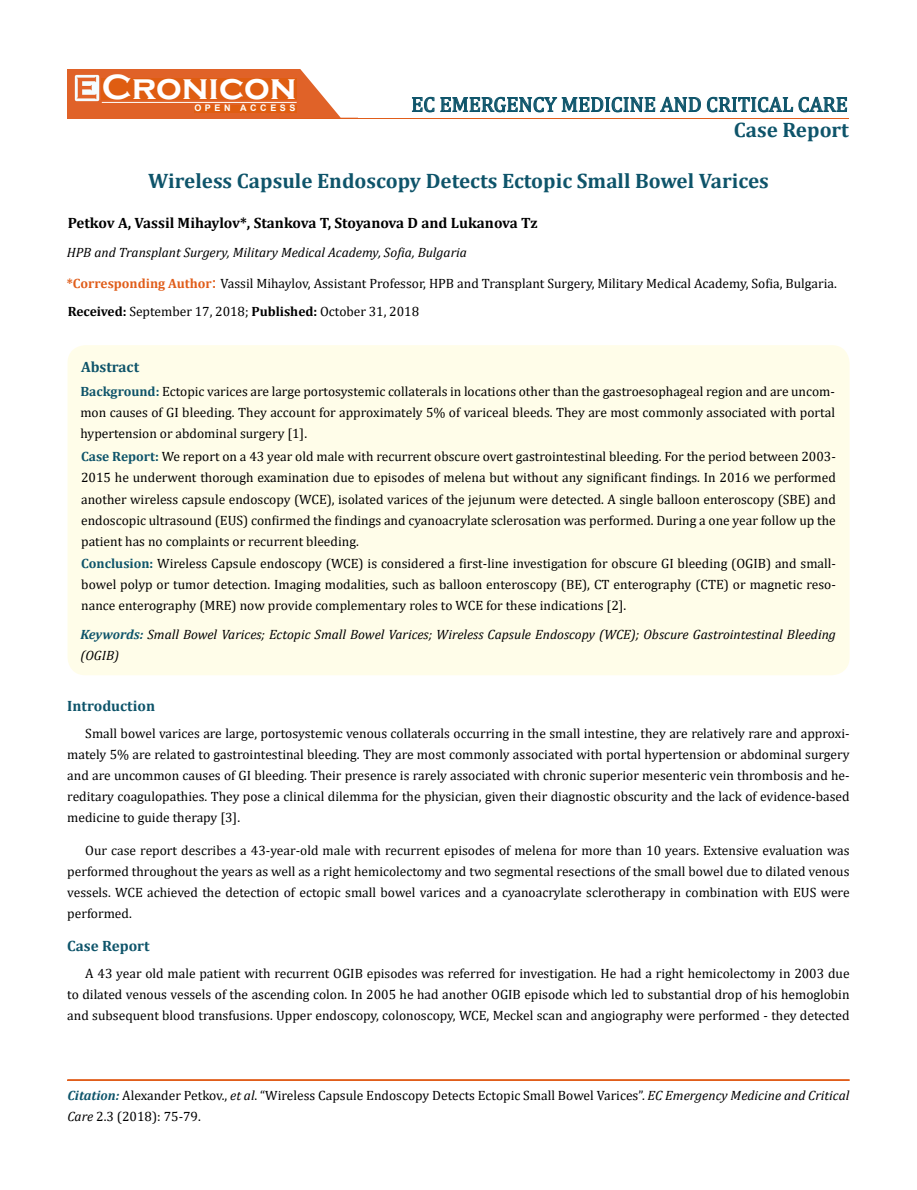
<style>
.page{position:relative;width:917px;height:1190px;background:#fff}
.page>*{position:absolute;margin:0;border:0;box-sizing:border-box;transform-origin:0 0}
.t1{font:700 36px "Copperplate Gothic";color:#fff}
.t2{font:700 21px "Cambria";color:#0e546a}
.t3{font:21px "Cambria";color:#0e546a}
.t4{font:700 15px "Cambria";color:#000}
.t5{font:700 15px "Cambria";color:#0e546a}
.t6{font:13.5px/21px "Cambria";color:#000;text-align:justify}
.t7{font:italic 13.5px/21px "Cambria";color:#000}
.t8{font:700 9px "Arial";letter-spacing:.4em;color:#fff}
.s1{font-weight:700;color:#e05d1a}
.s2{font-size:18px;color:#e05d1a}
.s3{font-weight:700}
.s4{font-weight:700;color:#0e546a}
.s5{font-weight:700;font-style:italic;color:#0e546a}
.s6{font-style:italic}
</style>
<div class="page">
<div style="left:67px;top:70px;width:290px;height:49px;background:#e06228"></div>
<svg style="left:300px;top:69px;width:58px;height:49px"></svg>
<img style="left:75px;top:75px;width:24px;height:26px">
<div style="left:102px;top:79px;width:195px;height:21px;background:#df5d11"></div>
<div style="left:194px;top:105px;width:103px;height:7px;background:#df5d11"></div>
<svg style="left:412px;top:97px;width:435px;height:15px"></svg>
<hr style="left:102px;top:102px;width:194px;height:1px;background:#fff">
<hr style="left:279px;top:118px;width:569px;height:1px;background:#e05d1a">
<hr style="left:67px;top:1080px;width:782px;height:1px;background:#e05d1a">
<div style="left:67px;top:1079px;width:782px;height:1px;border:1px solid #e05d1a"></div>
<div style="left:67px;top:345px;width:782px;height:330px;background:#fffde9;border-radius:18px"></div>
<h1 class="t1" style="left:102px;top:68px;width:196px">Cronicon</h1>
<p class="t8" style="left:194px;top:102px;width:103px">OPEN ACCESS</p>
<h2 class="t3" style="left:411px;top:92px;width:438px">EC EMERGENCY MEDICINE AND CRITICAL CARE</h2>
<h2 class="t2" style="left:733px;top:115px;width:117px">Case Report</h2>
<h2 class="t2" style="left:148px;top:166px;width:622px">Wireless Capsule Endoscopy Detects Ectopic Small Bowel Varices</h2>
<p class="t4" style="left:68px;top:212px;width:471px">Petkov A, Vassil Mihaylov*, Stankova T, Stoyanova D and Lukanova Tz</p>
<p class="t7" style="left:67px;top:241px;width:401px">HPB and Transplant Surgery, Military Medical Academy, Sofia, Bulgaria</p>
<p class="t6" style="left:67px;top:269px;width:771px;line-height:28px"><span class="s1">*Corresponding Author</span><span class="s2">:</span> Vassil Mihaylov, Assistant Professor, HPB and Transplant Surgery, Military Medical Academy, Sofia, Bulgaria.<br><span class="s3">Received:</span> September 17, 2018; <span class="s3">Published:</span> October 31, 2018</p>
<p class="t5" style="left:81px;top:356px;width:60px">Abstract</p>
<p class="t6" style="left:80px;top:380px;width:756px"><span class="s4">Background:</span> Ectopic varices are large portosystemic collaterals in locations other than the gastroesophageal region and are uncom&shy;mon causes of GI bleeding. They account for approximately 5% of variceal bleeds. They are most commonly associated with portal hypertension or abdominal surgery [1].</p>
<p class="t6" style="left:81px;top:446px;width:756px"><span class="s4">Case Report:</span> We report on a 43 year old male with recurrent obscure overt gastrointestinal bleeding. For the period between 2003- 2015 he underwent thorough examination due to episodes of melena but without any significant findings. In 2016 we performed another wireless capsule endoscopy (WCE), isolated varices of the jejunum were detected. A single balloon enteroscopy (SBE) and endoscopic ultrasound (EUS) confirmed the findings and cyanoacrylate sclerosation was performed. During a one year follow up the patient has no complaints or recurrent bleeding.</p>
<p class="t6" style="left:81px;top:553px;width:756px"><span class="s4">Conclusion:</span> Wireless Capsule endoscopy (WCE) is considered a first-line investigation for obscure GI bleeding (OGIB) and small&shy;bowel polyp or tumor detection. Imaging modalities, such as balloon enteroscopy (BE), CT enterography (CTE) or magnetic reso&shy;nance enterography (MRE) now provide complementary roles to WCE for these indications [2].</p>
<p class="t7" style="left:80px;top:623px;width:757px"><span class="s4">Keywords:</span> Small Bowel Varices; Ectopic Small Bowel Varices; Wireless Capsule Endoscopy (WCE); Obscure Gastrointestinal Bleeding (OGIB)</p>
<p class="t5" style="left:67px;top:695px;width:89px">Introduction</p>
<p class="t6" style="left:67px;top:723px;width:783px;text-indent:18px">Small bowel varices are large, portosystemic venous collaterals occurring in the small intestine, they are relatively rare and approxi&shy;mately 5% are related to gastrointestinal bleeding. They are most commonly associated with portal hypertension or abdominal surgery and are uncommon causes of GI bleeding. Their presence is rarely associated with chronic superior mesenteric vein thrombosis and he&shy;reditary coagulopathies. They pose a clinical dilemma for the physician, given their diagnostic obscurity and the lack of evidence-based medicine to guide therapy [3].</p>
<p class="t6" style="left:67px;top:840px;width:783px;text-indent:18px">Our case report describes a 43-year-old male with recurrent episodes of melena for more than 10 years. Extensive evaluation was performed throughout the years as well as a right hemicolectomy and two segmental resections of the small bowel due to dilated venous vessels. WCE achieved the detection of ectopic small bowel varices and a cyanoacrylate sclerotherapy in combination with EUS were performed.</p>
<p class="t5" style="left:67px;top:935px;width:84px">Case Report</p>
<p class="t6" style="left:67px;top:963px;width:783px;text-indent:18px">A 43 year old male patient with recurrent OGIB episodes was referred for investigation. He had a right hemicolectomy in 2003 due to dilated venous vessels of the ascending colon. In 2005 he had another OGIB episode which led to substantial drop of his hemoglobin and subsequent blood transfusions. Upper endoscopy, colonoscopy, WCE, Meckel scan and angiography were performed - they detected</p>
<p class="t6" style="left:67px;top:1084px;width:783px"><span class="s5">Citation:</span> Alexander Petkov., <span class="s6">et al</span>. “Wireless Capsule Endoscopy Detects Ectopic Small Bowel Varices”. <span class="s6">EC Emergency Medicine and Critical<br>Care</span> 2.3 (2018): 75-79.</p>
</div>
